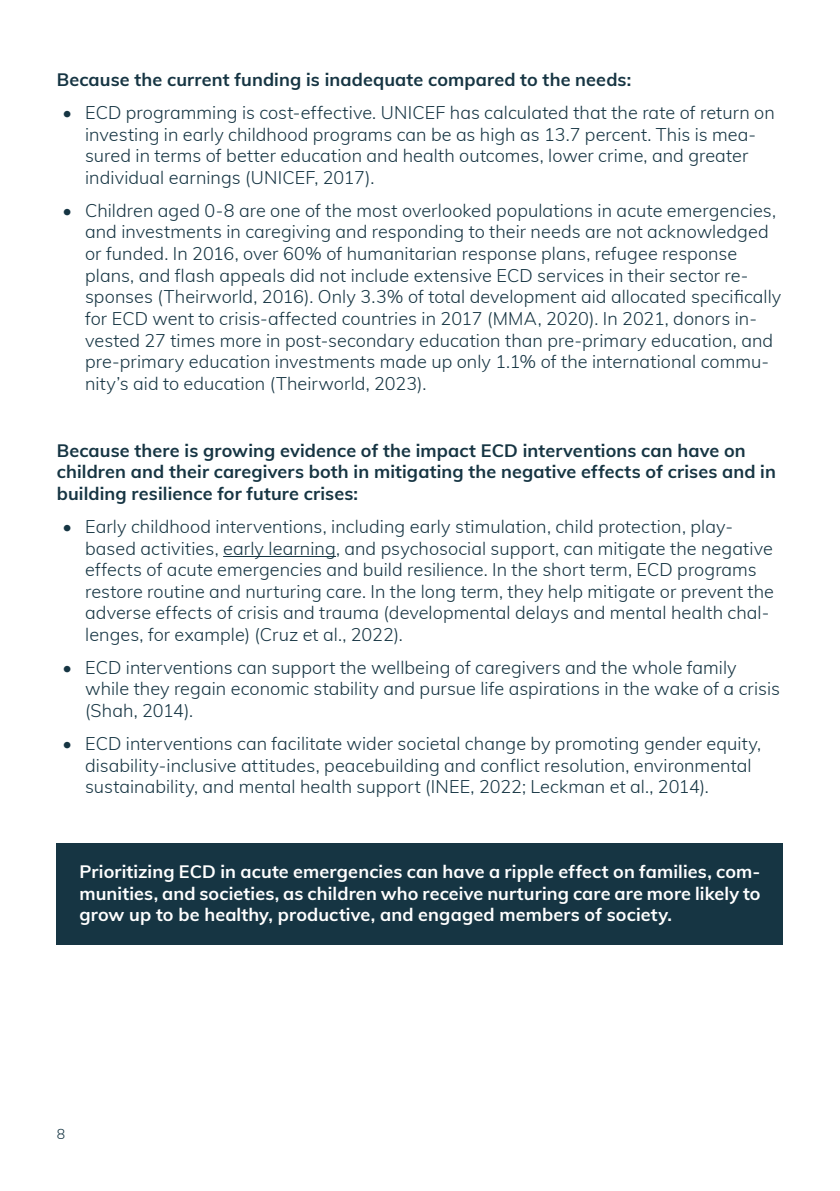
<style>
.page{position:relative;width:840px;height:1191px;background:#fff}
.page>*{position:absolute;margin:0;border:0;box-sizing:border-box;transform-origin:0 0}
.t1{font:300 18px/21.6px "Muli";letter-spacing:.005em;color:#163543}
.Header_Level_3{font:700 18px/21.6px "Muli";letter-spacing:.005em;color:#163543}
.Paragraph_Style{font:700 18px/21.6px "Muli";letter-spacing:.005em;color:#fff;text-align:justify}
.t2{font:300 14px "Muli";color:#163543}
</style>
<div class="page">
<hr style="left:223px;top:556px;width:113px;height:1px;background:#163543">
<div style="left:57px;top:843px;width:725px;height:101px;background:#163543"></div>
<p class="Header_Level_3" style="left:57px;top:68px;width:576px">Because the current funding is inadequate compared to the needs:</p>
<p class="t1" style="left:85px;top:101px;width:690px;text-indent:-23px">• ECD programming is cost-effective. UNICEF has calculated that the rate of return on investing in early childhood programs can be as high as 13.7 percent. This is mea&shy;sured in terms of better education and health outcomes, lower crime, and greater individual earnings (UNICEF, 2017).</p>
<p class="t1" style="left:85px;top:199px;width:697px;text-indent:-23px">• Children aged 0-8 are one of the most overlooked populations in acute emergencies, and investments in caregiving and responding to their needs are not acknowledged or funded. In 2016, over 60% of humanitarian response plans, refugee response plans, and flash appeals did not include extensive ECD services in their sector re&shy;sponses (Theirworld, 2016). Only 3.3% of total development aid allocated specifically for ECD went to crisis-affected countries in 2017 (MMA, 2020). In 2021, donors in&shy;vested 27 times more in post-secondary education than pre-primary education, and pre-primary education investments made up only 1.1% of the international commu&shy;nity’s aid to education (Theirworld, 2023).</p>
<p class="Header_Level_3" style="left:57px;top:438px;width:720px">Because there is growing evidence of the impact ECD interventions can have on children and their caregivers both in mitigating the negative effects of crises and in building resilience for future crises:</p>
<p class="t1" style="left:85px;top:515px;width:690px;text-indent:-23px">• Early childhood interventions, including early stimulation, child protection, play&shy;based activities, early learning, and psychosocial support, can mitigate the negative effects of acute emergencies and build resilience. In the short term, ECD programs restore routine and nurturing care. In the long term, they help mitigate or prevent the adverse effects of crisis and trauma (developmental delays and mental health chal&shy;lenges, for example) (Cruz et al., 2022).</p>
<p class="t1" style="left:85px;top:656px;width:696px;text-indent:-23px">• ECD interventions can support the wellbeing of caregivers and the whole family while they regain economic stability and pursue life aspirations in the wake of a crisis (Shah, 2014).</p>
<p class="t1" style="left:85px;top:732px;width:677px;text-indent:-23px">• ECD interventions can facilitate wider societal change by promoting gender equity, disability-inclusive attitudes, peacebuilding and conflict resolution, environmental sustainability, and mental health support (INEE, 2022; Leckman et al., 2014).</p>
<p class="Paragraph_Style" style="left:79px;top:860px;width:682px">Prioritizing ECD in acute emergencies can have a ripple effect on families, com&shy;munities, and societies, as children who receive nurturing care are more likely to grow up to be healthy, productive, and engaged members of society.</p>
<p class="t2" style="left:57px;top:1123px;width:10px">8</p>
</div>
